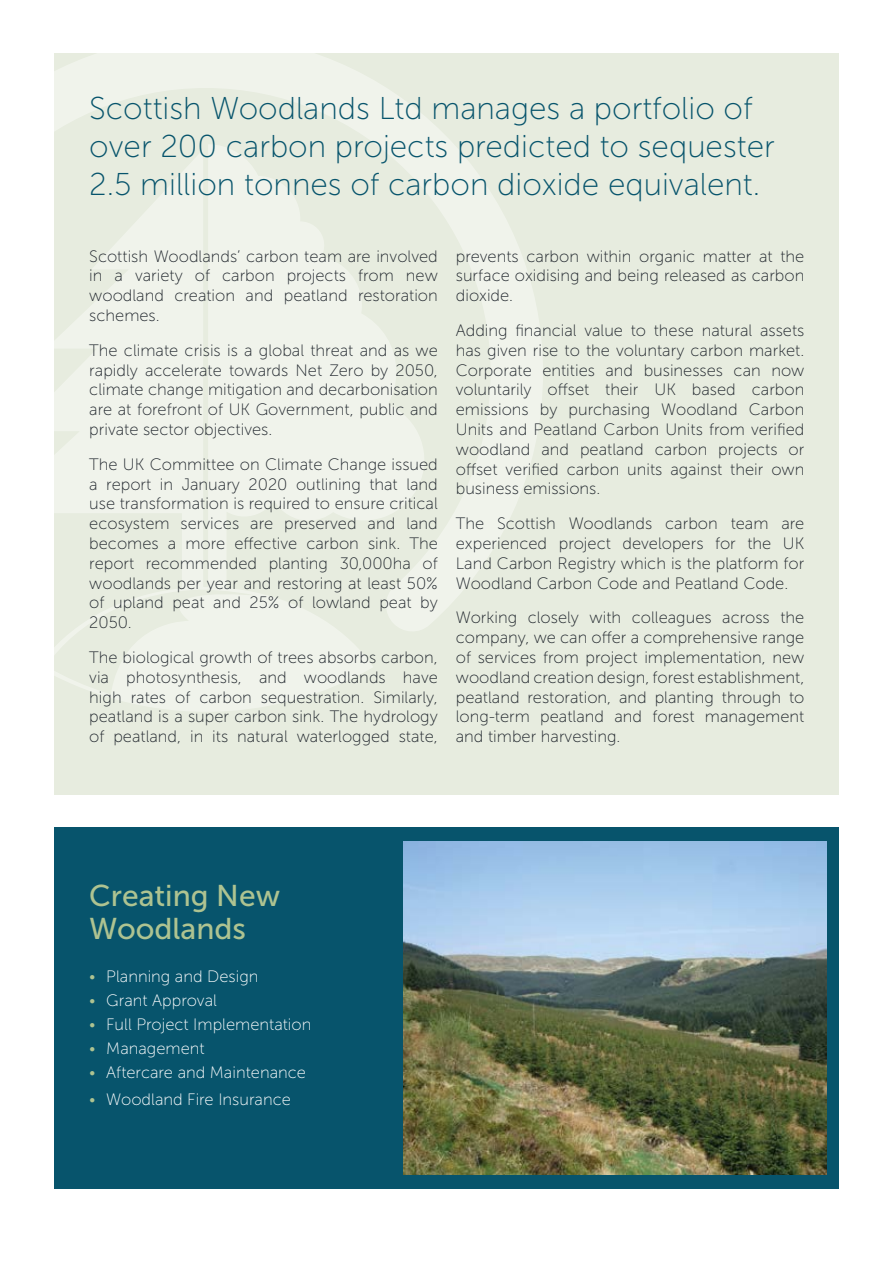
<style>
.page{position:relative;width:893px;height:1263px;background:#fff}
.page>*{position:absolute;margin:0;border:0;box-sizing:border-box;transform-origin:0 0}
.t1{font:31.5px/37.8px "Museo Sans 100";color:#07546c}
.t2{font:30px/33px "Museo Sans 500";color:#aec391}
.t3{font:16.5px/19.8px "Museo Sans 100";color:#1e242b;text-align:justify}
.t4{font:16.5px "Museo Sans 100";color:#fff}
.s1{color:#aec391}
</style>
<div class="page">
<div style="left:54px;top:54px;width:784px;height:741px;background:#e7ecdf"></div>
<svg style="left:54px;top:53px;width:489px;height:569px"></svg>
<svg style="left:54px;top:144px;width:378px;height:567px;fill:#f0f3eb"></svg>
<div style="left:54px;top:827px;width:784px;height:361px;background:#07546c"></div>
<img style="left:403px;top:841px;width:423px;height:333px">
<h1 class="t1" style="left:89px;top:90px;width:687px">Scottish Woodlands Ltd manages a portfolio of over 200 carbon projects predicted to sequester<br>2.5 million tonnes of carbon dioxide equivalent.</h1>
<p class="t3" style="left:89px;top:246px;width:350px">Scottish Woodlands’ carbon team are involved in a variety of carbon projects from new woodland creation and peatland restoration schemes.</p>
<p class="t3" style="left:89px;top:340px;width:350px">The climate crisis is a global threat and as we rapidly accelerate towards Net Zero by 2050, climate change mitigation and decarbonisation are at forefront of UK Government, public and private sector objectives.</p>
<p class="t3" style="left:89px;top:454px;width:350px">The UK Committee on Climate Change issued a report in January 2020 outlining that land use transformation is required to ensure critical ecosystem services are preserved and land becomes a more effective carbon sink. The report recommended planting 30,000ha of woodlands per year and restoring at least 50% of upland peat and 25% of lowland peat by 2050.</p>
<p class="t3" style="left:89px;top:647px;width:350px">The biological growth of trees absorbs carbon, via photosynthesis, and woodlands have high rates of carbon sequestration. Similarly, peatland is a super carbon sink. The hydrology of peatland, in its natural waterlogged state,</p>
<p class="t3" style="left:456px;top:246px;width:350px">prevents carbon within organic matter at the surface oxidising and being released as carbon dioxide.</p>
<p class="t3" style="left:456px;top:320px;width:350px">Adding financial value to these natural assets has given rise to the voluntary carbon market.<br>Corporate entities and businesses can now voluntarily offset their UK based carbon emissions by purchasing Woodland Carbon Units and Peatland Carbon Units from verified woodland and peatland carbon projects or offset verified carbon units against their own business emissions.</p>
<p class="t3" style="left:456px;top:514px;width:350px">The Scottish Woodlands carbon team are experienced project developers for the UK Land Carbon Registry which is the platform for Woodland Carbon Code and Peatland Code.</p>
<p class="t3" style="left:456px;top:608px;width:350px">Working closely with colleagues across the company, we can offer a comprehensive range of services from project implementation, new woodland creation design, forest establishment, peatland restoration, and planting through to long-term peatland and forest management and timber harvesting.</p>
<h2 class="t2" style="left:89px;top:879px;width:192px">Creating New<br>Woodlands</h2>
<p class="t4" style="left:89px;top:968px;width:171px"><span class="s1">•</span> Planning and Design</p>
<p class="t4" style="left:89px;top:992px;width:129px"><span class="s1">•</span> Grant Approval</p>
<p class="t4" style="left:89px;top:1016px;width:224px"><span class="s1">•</span> Full Project Implementation</p>
<p class="t4" style="left:89px;top:1040px;width:117px"><span class="s1">•</span> Management</p>
<p class="t4" style="left:89px;top:1064px;width:218px"><span class="s1">•</span> Aftercare and Maintenance</p>
<p class="t4" style="left:89px;top:1091px;width:203px"><span class="s1">•</span> Woodland Fire Insurance</p>
</div>
